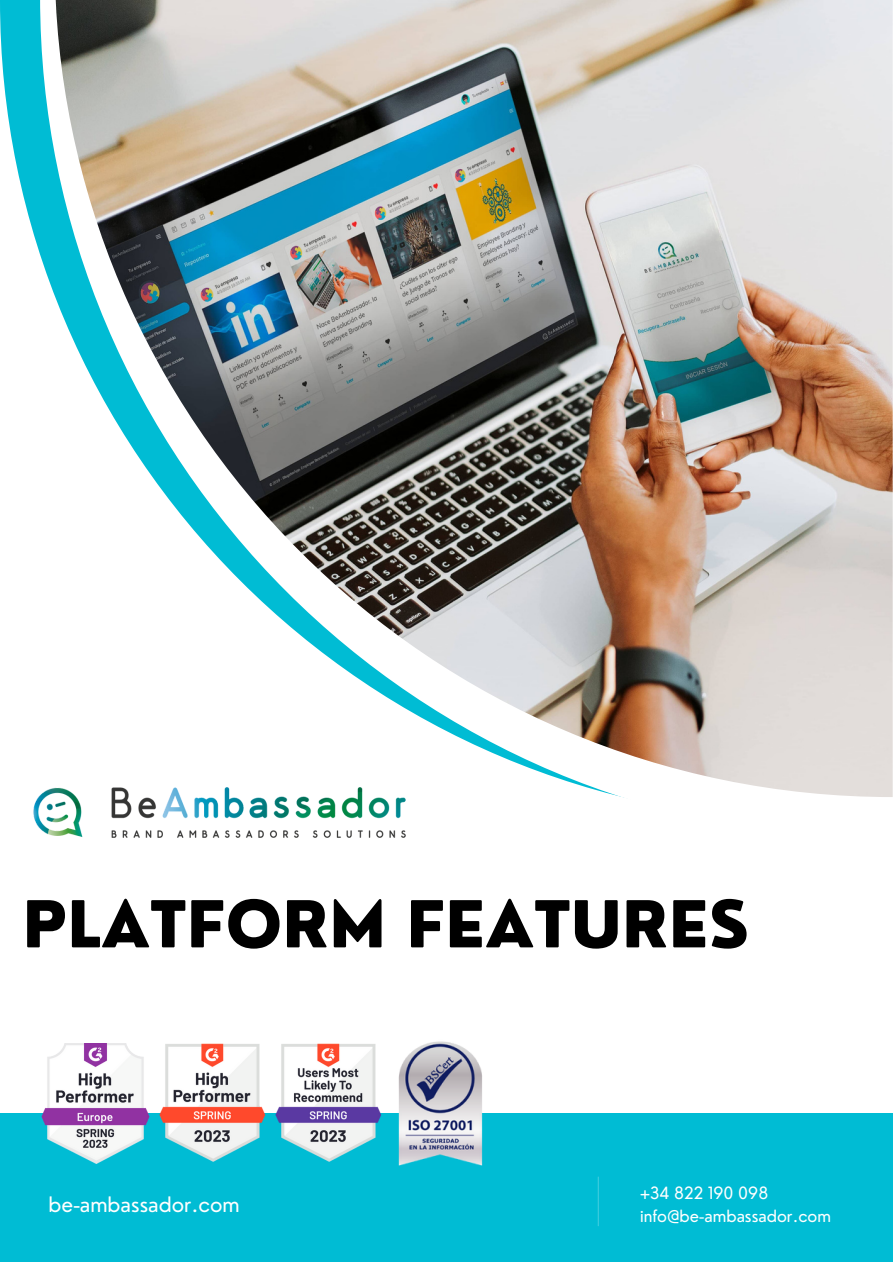
<style>
.page{position:relative;width:893px;height:1264px;background:#fff}
.page>*{position:absolute;margin:0;border:0;box-sizing:border-box;transform-origin:0 0}
.t1{font:800 63px "Nourd";color:#000}
.t2{font:20.85px "Nourd";color:#fff}
.t3{font:16.5px "Nourd";color:#fff}
</style>
<div class="page">
<svg style="left:0;top:0;width:40px;height:254px;fill:#00bcd4"></svg>
<img style="left:55px;top:0;width:837px;height:797px">
<div style="left:0;top:1113px;width:892px;height:149px;background:#00bcd4"></div>
<hr style="left:597px;top:1176px;width:1px;height:50px;background:#fff">
<img style="left:275px;top:1043px;width:90px;height:119px">
<img style="left:42px;top:1043px;width:108px;height:120px">
<img style="left:159px;top:1043px;width:106px;height:119px">
<img style="left:33px;top:773px;width:411px;height:65px">
<img style="left:365px;top:1041px;width:118px;height:125px">
<p class="t1" style="left:22px;top:884px;width:728px">PLATFORM FEATURES</p>
<p class="t2" style="left:49px;top:1191px;width:193px">be-ambassador.com</p>
<p class="t3" style="left:640px;top:1182px;width:130px">+34 822 190 098</p>
<p class="t3" style="left:640px;top:1205px;width:192px">info@be-ambassador.com</p>
</div>
